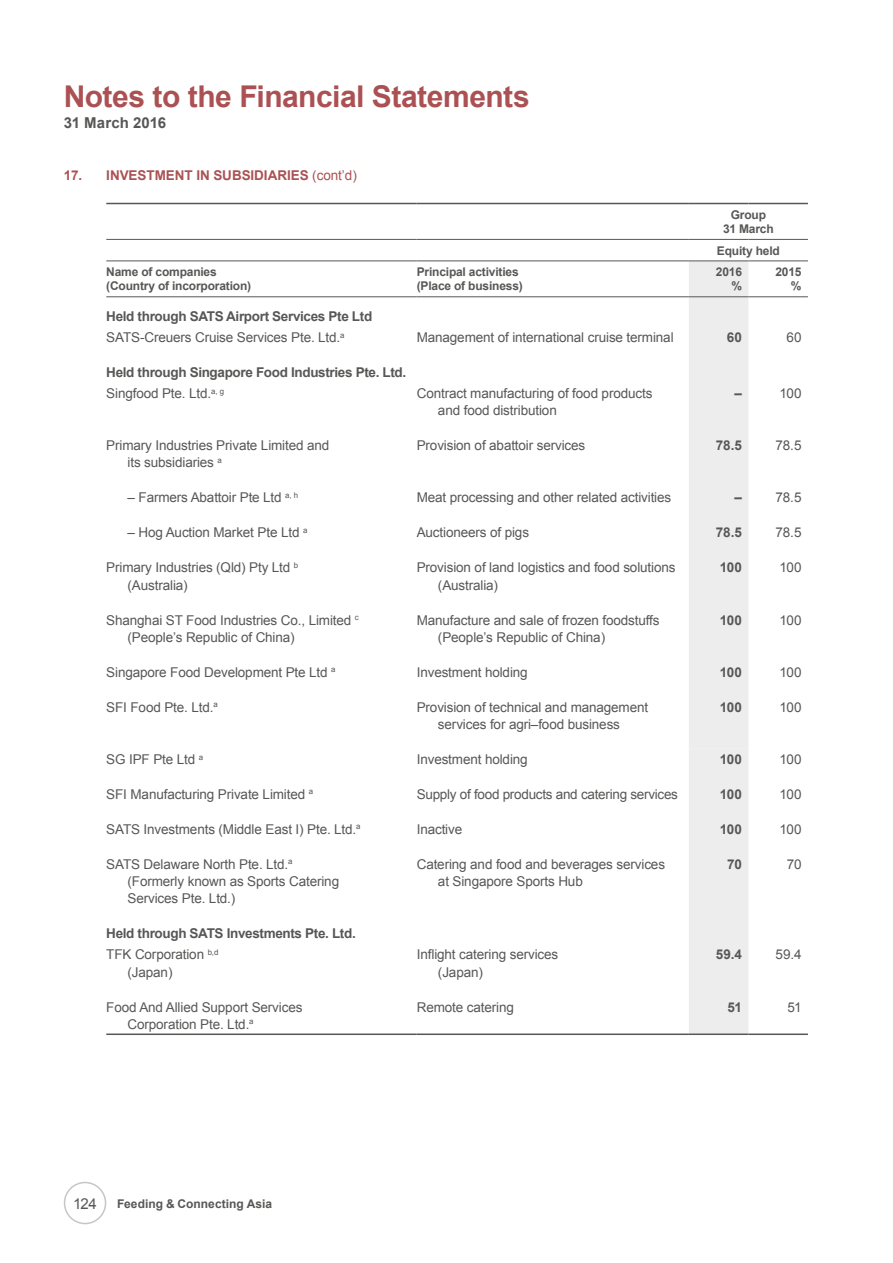
<style>
.page{position:relative;width:893px;height:1263px;background:#fff}
.page>*{position:absolute;margin:0;border:0;box-sizing:border-box;transform-origin:0 0}
.t1{font:700 30px "Arial";letter-spacing:-.02em;color:#ab5153}
.t2{font:700 15px "Arial";letter-spacing:.005em;color:#575756}
.t3{font:15px "Arial";color:#575756}
.t4{font:13.5px/17.2px "Arial";letter-spacing:-.01em;color:#575756}
.t5{font:700 13.5px/20.9px "Arial";letter-spacing:-.025em;color:#575756}
.t6{font:700 13.5px "Arial";letter-spacing:-.005em;color:#ab5153}
.t7{font:700 12px/14.4px "Arial";letter-spacing:-.015em;color:#575756}
.s1{font-weight:400}
</style>
<div class="page">
<div style="left:689px;top:262px;width:59px;height:771px;background:#ededed"></div>
<hr style="left:106px;top:296px;width:311px;height:1px;background:#575756">
<hr style="left:417px;top:296px;width:272px;height:1px;background:#575756">
<hr style="left:689px;top:296px;width:59px;height:1px;background:#575756">
<hr style="left:748px;top:296px;width:60px;height:1px;background:#575756">
<hr style="left:106px;top:239px;width:311px;height:1px;background:#575756">
<hr style="left:417px;top:239px;width:272px;height:1px;background:#575756">
<hr style="left:689px;top:239px;width:59px;height:1px;background:#575756">
<hr style="left:748px;top:239px;width:60px;height:1px;background:#575756">
<hr style="left:106px;top:261px;width:311px;height:1px;background:#575756">
<hr style="left:417px;top:261px;width:272px;height:1px;background:#575756">
<hr style="left:689px;top:261px;width:59px;height:1px;background:#575756">
<hr style="left:748px;top:261px;width:60px;height:1px;background:#575756">
<hr style="left:106px;top:203px;width:311px;height:1px;background:#575756">
<hr style="left:417px;top:203px;width:272px;height:1px;background:#575756">
<hr style="left:689px;top:203px;width:59px;height:1px;background:#575756">
<hr style="left:748px;top:203px;width:60px;height:1px;background:#575756">
<hr style="left:106px;top:1033px;width:311px;height:2px;background:#575756">
<hr style="left:417px;top:1033px;width:272px;height:2px;background:#575756">
<hr style="left:689px;top:1033px;width:59px;height:2px;background:#575756">
<hr style="left:748px;top:1033px;width:60px;height:2px;background:#575756">
<div style="left:64px;top:1182px;width:42px;height:42px;border:2px solid #c6c6c6;border-radius:50%"></div>
<h1 class="t1" style="left:64px;top:76px;width:467px">Notes to the Financial Statements</h1>
<p class="t2" style="left:64px;top:113px;width:104px">31 March 2016</p>
<p class="t6" style="left:64px;top:166px;width:295px">17. INVESTMENT IN SUBSIDIARIES <span class="s1">(cont’d)</span></p>
<p class="t7" style="left:723px;top:208px;width:52px;text-align:center">Group<br>31 March</p>
<p class="t7" style="left:717px;top:243px;width:64px">Equity held</p>
<p class="t7" style="left:106px;top:265px;width:146px">Name of companies (Country of incorporation)</p>
<p class="t7" style="left:417px;top:265px;width:108px">Principal activities (Place of business)</p>
<p class="t7" style="left:716px;top:265px;width:28px;text-align:right">2016 %</p>
<p class="t7" style="left:775px;top:265px;width:28px;text-align:right">2015 %</p>
<p class="t5" style="left:106px;top:306px;width:267px">Held through SATS Airport Services Pte Ltd<br><span class="s1">SATS-Creuers Cruise Services Pte. Ltd.</span><sup>a</sup></p>
<p class="t4" style="left:417px;top:329px;width:258px">Management of international cruise terminal</p>
<p class="t5" style="left:727px;top:327px;width:17px">60</p>
<p class="t4" style="left:786px;top:329px;width:17px">60</p>
<p class="t5" style="left:106px;top:362px;width:301px">Held through Singapore Food Industries Pte. Ltd.<br><span class="s1">Singfood Pte. Ltd.</span><sup>a,</sup> <sup>g</sup></p>
<p class="t4" style="left:438px;top:385px;width:216px;text-indent:-21px">Contract manufacturing of food products and food distribution</p>
<p class="t5" style="left:734px;top:383px;width:9px">–</p>
<p class="t4" style="left:779px;top:385px;width:24px">100</p>
<p class="t4" style="left:128px;top:437px;width:203px;text-indent:-21px">Primary Industries Private Limited and its subsidiaries <sup>a</sup></p>
<p class="t4" style="left:417px;top:437px;width:170px">Provision of abattoir services</p>
<p class="t5" style="left:716px;top:435px;width:28px">78.5</p>
<p class="t4" style="left:776px;top:437px;width:27px">78.5</p>
<p class="t4" style="left:128px;top:489px;width:172px">– Farmers Abattoir Pte Ltd <sup>a,</sup> <sup>h</sup></p>
<p class="t4" style="left:417px;top:489px;width:256px">Meat processing and other related activities</p>
<p class="t5" style="left:734px;top:488px;width:9px">–</p>
<p class="t4" style="left:776px;top:489px;width:27px">78.5</p>
<p class="t4" style="left:128px;top:524px;width:181px">– Hog Auction Market Pte Ltd <sup>a</sup></p>
<p class="t4" style="left:417px;top:524px;width:114px">Auctioneers of pigs</p>
<p class="t5" style="left:716px;top:523px;width:28px">78.5</p>
<p class="t4" style="left:776px;top:524px;width:27px">78.5</p>
<p class="t4" style="left:128px;top:559px;width:172px;text-indent:-21px">Primary Industries (Qld) Pty Ltd <sup>b </sup>(Australia)</p>
<p class="t4" style="left:438px;top:559px;width:239px;text-indent:-21px">Provision of land logistics and food solutions (Australia)</p>
<p class="t5" style="left:720px;top:558px;width:24px">100</p>
<p class="t4" style="left:779px;top:559px;width:24px">100</p>
<p class="t4" style="left:128px;top:611px;width:233px;text-indent:-21px">Shanghai ST Food Industries Co., Limited <sup>c </sup>(People’s Republic of China)</p>
<p class="t4" style="left:438px;top:611px;width:223px;text-indent:-21px">Manufacture and sale of frozen foodstuffs (People’s Republic of China)</p>
<p class="t5" style="left:720px;top:610px;width:24px">100</p>
<p class="t4" style="left:779px;top:611px;width:24px">100</p>
<p class="t4" style="left:106px;top:664px;width:231px">Singapore Food Development Pte Ltd <sup>a</sup></p>
<p class="t4" style="left:417px;top:664px;width:113px">Investment holding</p>
<p class="t5" style="left:720px;top:662px;width:24px">100</p>
<p class="t4" style="left:779px;top:664px;width:24px">100</p>
<p class="t4" style="left:106px;top:698px;width:113px">SFI Food Pte. Ltd.<sup>a</sup></p>
<p class="t4" style="left:417px;top:698px;width:233px;text-align:center">Provision of technical and management services for agri–food business</p>
<p class="t5" style="left:720px;top:697px;width:24px">100</p>
<p class="t4" style="left:779px;top:698px;width:24px">100</p>
<p class="t4" style="left:106px;top:751px;width:98px">SG IPF Pte Ltd <sup>a</sup></p>
<p class="t4" style="left:417px;top:751px;width:113px">Investment holding</p>
<p class="t5" style="left:720px;top:749px;width:24px">100</p>
<p class="t4" style="left:779px;top:751px;width:24px">100</p>
<p class="t4" style="left:106px;top:786px;width:208px">SFI Manufacturing Private Limited <sup>a</sup></p>
<p class="t4" style="left:417px;top:786px;width:263px">Supply of food products and catering services</p>
<p class="t5" style="left:720px;top:784px;width:24px">100</p>
<p class="t4" style="left:779px;top:786px;width:24px">100</p>
<p class="t4" style="left:106px;top:821px;width:256px">SATS Investments (Middle East I) Pte. Ltd.<sup>a</sup></p>
<p class="t4" style="left:417px;top:821px;width:47px">Inactive</p>
<p class="t5" style="left:720px;top:819px;width:24px">100</p>
<p class="t4" style="left:779px;top:821px;width:24px">100</p>
<p class="t4" style="left:128px;top:856px;width:213px;text-indent:-21px">SATS Delaware North Pte. Ltd.<sup>a </sup>(Formerly known as Sports Catering<br>Services Pte. Ltd.)</p>
<p class="t4" style="left:438px;top:856px;width:229px;text-indent:-21px">Catering and food and beverages services at Singapore Sports Hub</p>
<p class="t5" style="left:727px;top:854px;width:16px">70</p>
<p class="t4" style="left:787px;top:856px;width:16px">70</p>
<p class="t5" style="left:106px;top:924px;width:251px">Held through SATS Investments Pte. Ltd.<br><span class="s1">TFK Corporation</span> <sup>b,d</sup></p>
<p class="t4" style="left:128px;top:963px;width:46px">(Japan)</p>
<p class="t4" style="left:438px;top:946px;width:122px;text-indent:-21px">Inflight catering services (Japan)</p>
<p class="t5" style="left:716px;top:944px;width:28px">59.4</p>
<p class="t4" style="left:776px;top:946px;width:27px">59.4</p>
<p class="t4" style="left:128px;top:998px;width:176px;text-indent:-21px">Food And Allied Support Services<br>Corporation Pte. Ltd.<sup>a</sup></p>
<p class="t4" style="left:417px;top:998px;width:99px">Remote catering</p>
<p class="t5" style="left:727px;top:997px;width:16px">51</p>
<p class="t4" style="left:787px;top:998px;width:16px">51</p>
<p class="t3" style="left:73px;top:1193px;width:25px">124</p>
<p class="t7" style="left:117px;top:1197px;width:157px">Feeding &amp; Connecting Asia</p>
</div>
